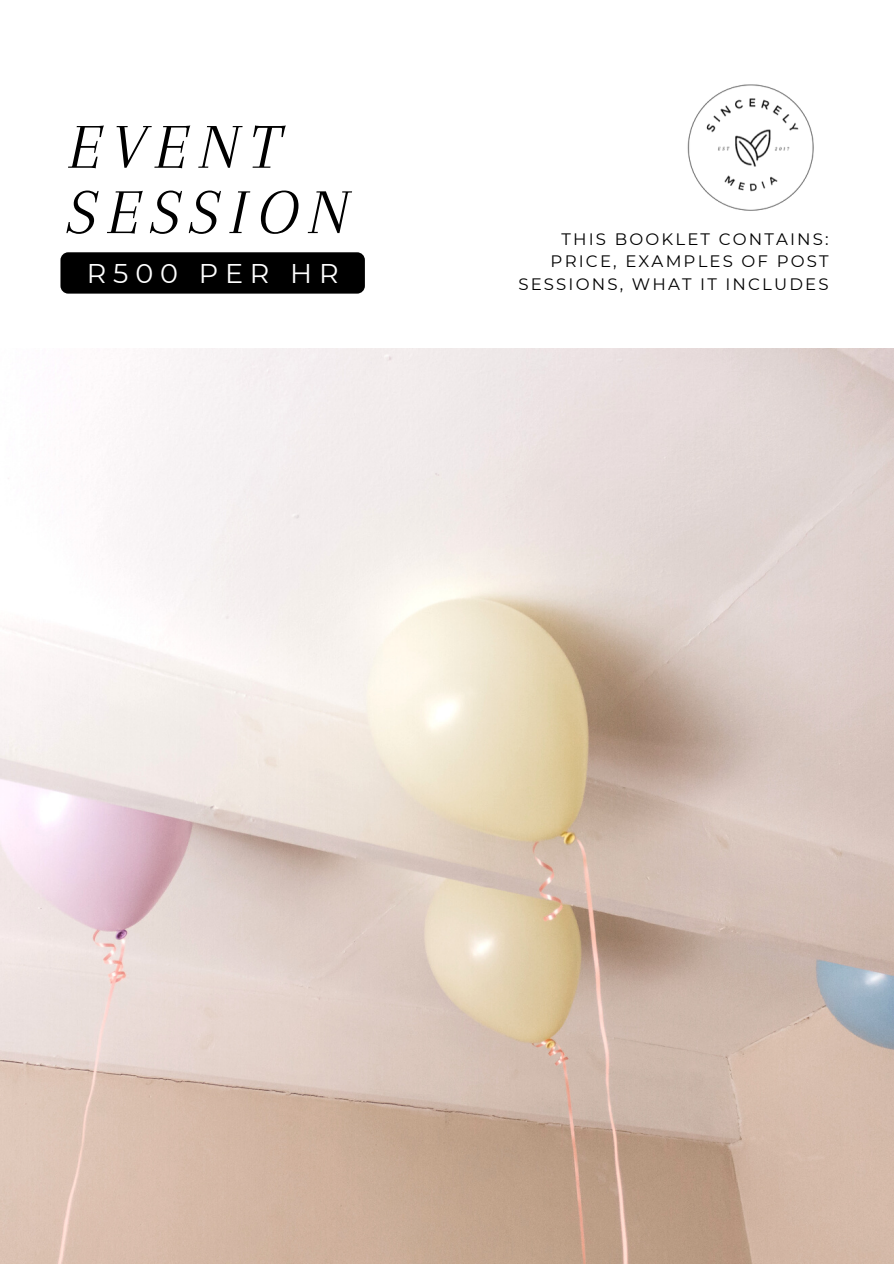
<style>
.page{position:relative;width:894px;height:1264px;background:#fff}
.page>*{position:absolute;margin:0;border:0;box-sizing:border-box;transform-origin:0 0}
.t1{font:italic 66.3px/65.2px "Arapey";letter-spacing:.13em;color:#000}
.t2{font:27px "Montserrat";letter-spacing:.255em;color:#fff}
.t3{font:16.5px/22.5px "Montserrat";letter-spacing:.13em;color:#000;text-align:right}
</style>
<div class="page">
<img style="left:0;top:348px;width:893px;height:915px">
<img style="left:687px;top:84px;width:127px;height:127px">
<div style="left:60px;top:252px;width:305px;height:41px;background:#000;border-radius:8px"></div>
<h1 class="t1" style="left:67px;top:114px;width:284px">EVENT<br>SESSION</h1>
<h2 class="t2" style="left:87px;top:256px;width:253px">R500 PER HR</h2>
<p class="t3" style="left:550px;top:227px;width:279px">THIS BOOKLET CONTAINS:<br>PRICE, EXAMPLES OF POST</p>
<p class="t3" style="left:518px;top:272px;width:312px">SESSIONS, WHAT IT INCLUDES</p>
</div>
